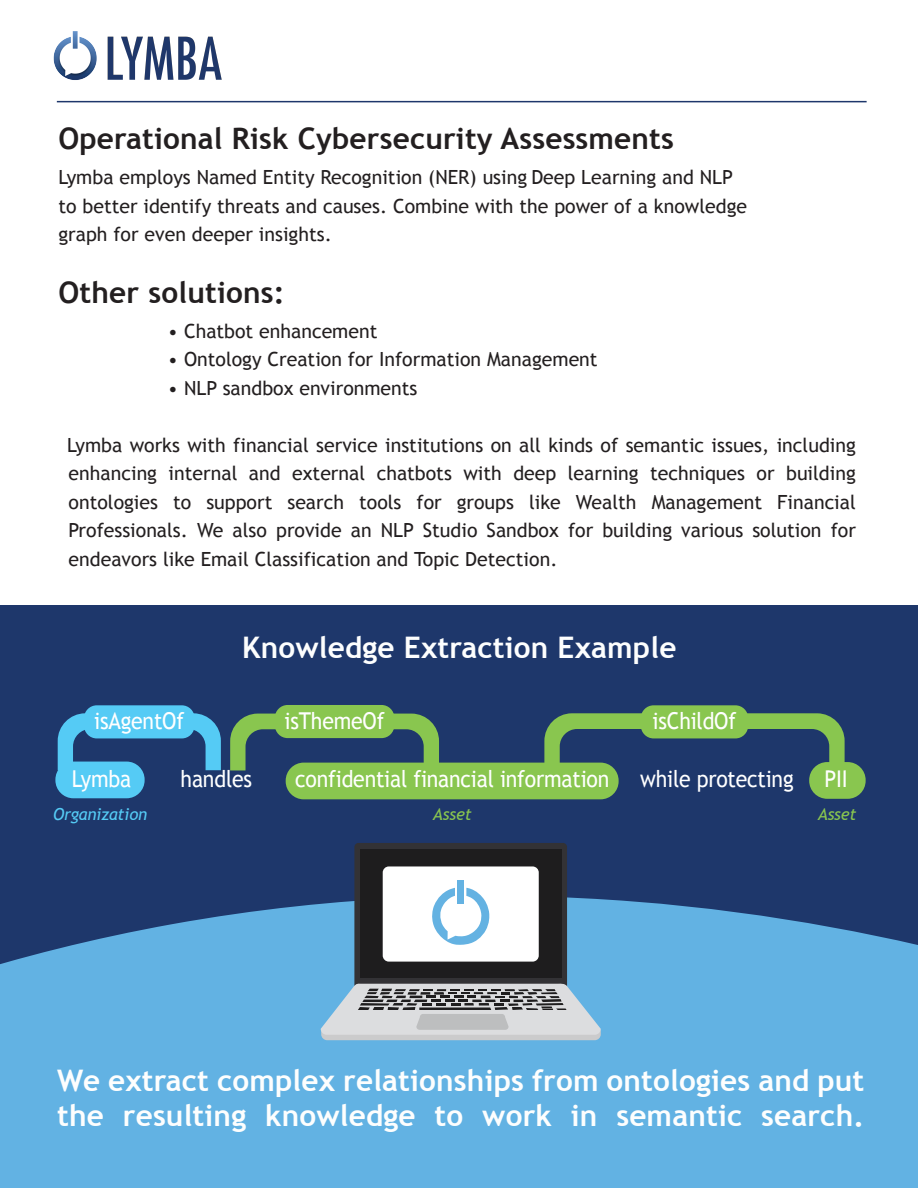
<style>
.page{position:relative;width:918px;height:1188px;background:#fff}
.page>*{position:absolute;margin:0;border:0;box-sizing:border-box;transform-origin:0 0}
.t1{font:700 29.7px/34.5px "Trebuchet MS";letter-spacing:.005em;color:#fdfefe}
.t2{font:700 29.7px "Trebuchet MS";letter-spacing:.005em;color:#231f20}
.t3{font:23.25px "Trebuchet MS";letter-spacing:-.01em;color:#fff;scale:.91 1}
.t4{font:19.5px/28.5px "Trebuchet MS";color:#231f20}
.t5{font:italic 16.5px "Trebuchet MS";letter-spacing:-.01em;color:#55cbf5}
.t6{font:italic 16.5px "Trebuchet MS";letter-spacing:-.01em;color:#89c64f}
</style>
<div class="page">
<div style="left:0;top:605px;width:918px;height:583px;background:#1e376b"></div>
<svg style="left:0;top:897px;width:918px;height:291px;background:#5da9da"></svg>
<svg style="left:230px;top:714px;width:209px;height:56px"></svg>
<div style="left:275px;top:705px;width:119px;height:33px;background:#89c64f;border-radius:13px"></div>
<div style="left:286px;top:763px;width:333px;height:36px;background:#89c64f;border-radius:18px"></div>
<div style="left:55px;top:762px;width:90px;height:36px;background:#55cbf5;border-radius:18px"></div>
<div style="left:809px;top:762px;width:57px;height:37px;background:#89c64f;border-radius:18px"></div>
<svg style="left:58px;top:713px;width:163px;height:57px"></svg>
<div style="left:84px;top:705px;width:111px;height:33px;background:#55cbf5;border-radius:13px"></div>
<svg style="left:544px;top:713px;width:301px;height:57px"></svg>
<div style="left:641px;top:705px;width:107px;height:33px;background:#89c64f;border-radius:13px"></div>
<div style="left:354px;top:843px;width:213px;height:147px;background:#333235;border-radius:4px"></div>
<svg style="left:321px;top:983px;width:280px;height:57px;background:#b0b9bf"></svg>
<div style="left:360px;top:849px;width:202px;height:129px;background:#1e1d1e"></div>
<div style="left:383px;top:866px;width:156px;height:96px;background:#fff;border-radius:6px"></div>
<svg style="left:432px;top:888px;width:58px;height:57px"></svg>
<div style="left:458px;top:880px;width:6px;height:24px;background:#64b2e2"></div>
<img style="left:53px;top:31px;width:169px;height:49px">
<hr style="left:57px;top:101px;width:810px;height:1px;background:#1e376b">
<h1 class="t2" style="left:58px;top:120px;width:617px">Operational Risk Cybersecurity Assessments</h1>
<p class="t4" style="left:58px;top:163px;width:690px">Lymba employs Named Entity Recognition (NER) using Deep Learning and NLP to better identify threats and causes. Combine with the power of a knowledge graph for even deeper insights.</p>
<h1 class="t2" style="left:58px;top:274px;width:228px">Other solutions:</h1>
<p class="t4" style="left:168px;top:317px;width:211px">• Chatbot enhancement</p>
<p class="t4" style="left:168px;top:345px;width:431px">• Ontology Creation for Information Management</p>
<p class="t4" style="left:168px;top:374px;width:251px">• NLP sandbox environments</p>
<p class="t4" style="left:67px;top:431px;width:790px;text-align:justify">Lymba works with financial service institutions on all kinds of semantic issues, including enhancing internal and external chatbots with deep learning techniques or building ontologies to support search tools for groups like Wealth Management Financial Professionals. We also provide an NLP Studio Sandbox for building various solution for endeavors like Email Classification and Topic Detection.</p>
<h1 class="t1" style="left:242px;top:630px;width:436px">Knowledge Extraction Example</h1>
<p class="t3" style="left:285px;top:707px;width:111px">isThemeOf</p>
<p class="t3" style="left:94px;top:707px;width:100px">isAgentOf</p>
<p class="t3" style="left:653px;top:707px;width:93px">isChildOf</p>
<p class="t3" style="left:72px;top:765px;width:67px">Lymba</p>
<p class="t3" style="left:181px;top:765px;width:80px">handles</p>
<p class="t3" style="left:295px;top:765px;width:347px">confidential financial information</p>
<p class="t3" style="left:640px;top:765px;width:170px">while protecting</p>
<p class="t3" style="left:824px;top:765px;width:27px">PII</p>
<p class="t5" style="left:53px;top:804px;width:96px">Organization</p>
<p class="t6" style="left:433px;top:804px;width:40px">Asset</p>
<p class="t6" style="left:818px;top:805px;width:40px">Asset</p>
<h1 class="t1" style="left:57px;top:1063px;width:809px">We extract complex relationships from ontologies and put the resulting knowledge to work in semantic search.</h1>
</div>
